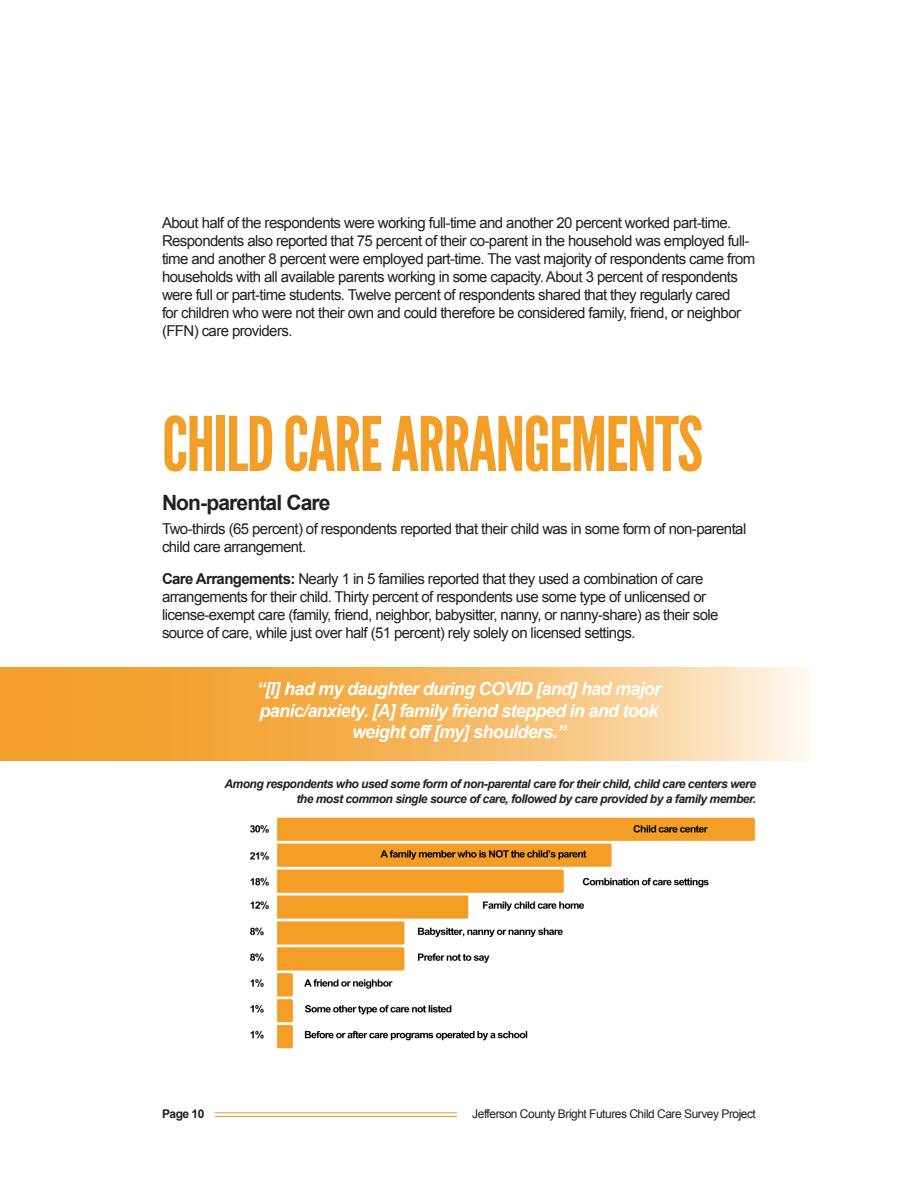
<style>
.page{position:relative;width:918px;height:1188px;background:#fff}
.page>*{position:absolute;margin:0;border:0;box-sizing:border-box;transform-origin:0 0}
.Big_Titles{font:75px "League Gothic";letter-spacing:-.02em;color:#f39e27}
.Smaller_titles{font:700 21px "Arial";letter-spacing:-.04em;color:#231f20}
.Smaller_titles-2{font:italic 700 18px/21.6px "Arial";letter-spacing:-.04em;color:#fff;text-align:center}
.t1{font:15px/18px "Arial";letter-spacing:-.04em;color:#231f20}
.t2{font:italic 700 12px/14.4px "Arial";letter-spacing:-.04em;color:#231f20;text-align:right}
.t3{font:12px "Arial";letter-spacing:-.04em;color:#231f20}
.t4{font:700 12px "Arial";letter-spacing:-.04em;color:#231f20}
.s1{font-weight:700}
</style>
<div class="page">
<img style="left:0;top:667px;width:810px;height:93px">
<img style="left:250px;top:817px;width:506px;height:232px">
<hr style="left:215px;top:1112px;width:242px;height:1px;background:#f39e27">
<hr style="left:215px;top:1116px;width:242px;height:1px;background:#f39e27">
<p class="t1" style="left:162px;top:214px;width:595px">About half of the respondents were working full-time and another 20 percent worked part-time.<br>Respondents also reported that 75 percent of their co-parent in the household was employed full&shy;time and another 8 percent were employed part-time. The vast majority of respondents came from households with all available parents working in some capacity. About 3 percent of respondents were full or part-time students. Twelve percent of respondents shared that they regularly cared<br>for children who were not their own and could therefore be considered family, friend, or neighbor (FFN) care providers.</p>
<p class="Big_Titles" style="left:162px;top:400px;width:543px">CHILD CARE ARRANGEMENTS</p>
<p class="Smaller_titles" style="left:162px;top:488px;width:170px">Non-parental Care</p>
<p class="t1" style="left:162px;top:520px;width:586px">Two-thirds (65 percent) of respondents reported that their child was in some form of non-parental child care arrangement.</p>
<p class="t1" style="left:162px;top:570px;width:558px"><span class="s1">Care Arrangements:</span> Nearly 1 in 5 families reported that they used a combination of care arrangements for their child. Thirty percent of respondents use some type of unlicensed or license-exempt care (family, friend, neighbor, babysitter, nanny, or nanny-share) as their sole source of care, while just over half (51 percent) rely solely on licensed settings.</p>
<p class="Smaller_titles-2" style="left:257px;top:679px;width:406px">“[I] had my daughter during COVID [and] had major panic/anxiety. [A] family friend stepped in and took weight off [my] shoulders.”</p>
<p class="t2" style="left:224px;top:778px;width:533px">Among respondents who used some form of non-parental care for their child, child care centers were the most common single source of care, followed by care provided by a family member.</p>
<p class="t4" style="left:162px;top:1106px;width:44px">Page 10</p>
<p class="t3" style="left:472px;top:1106px;width:285px">Jefferson County Bright Futures Child Care Survey Project</p>
</div>
